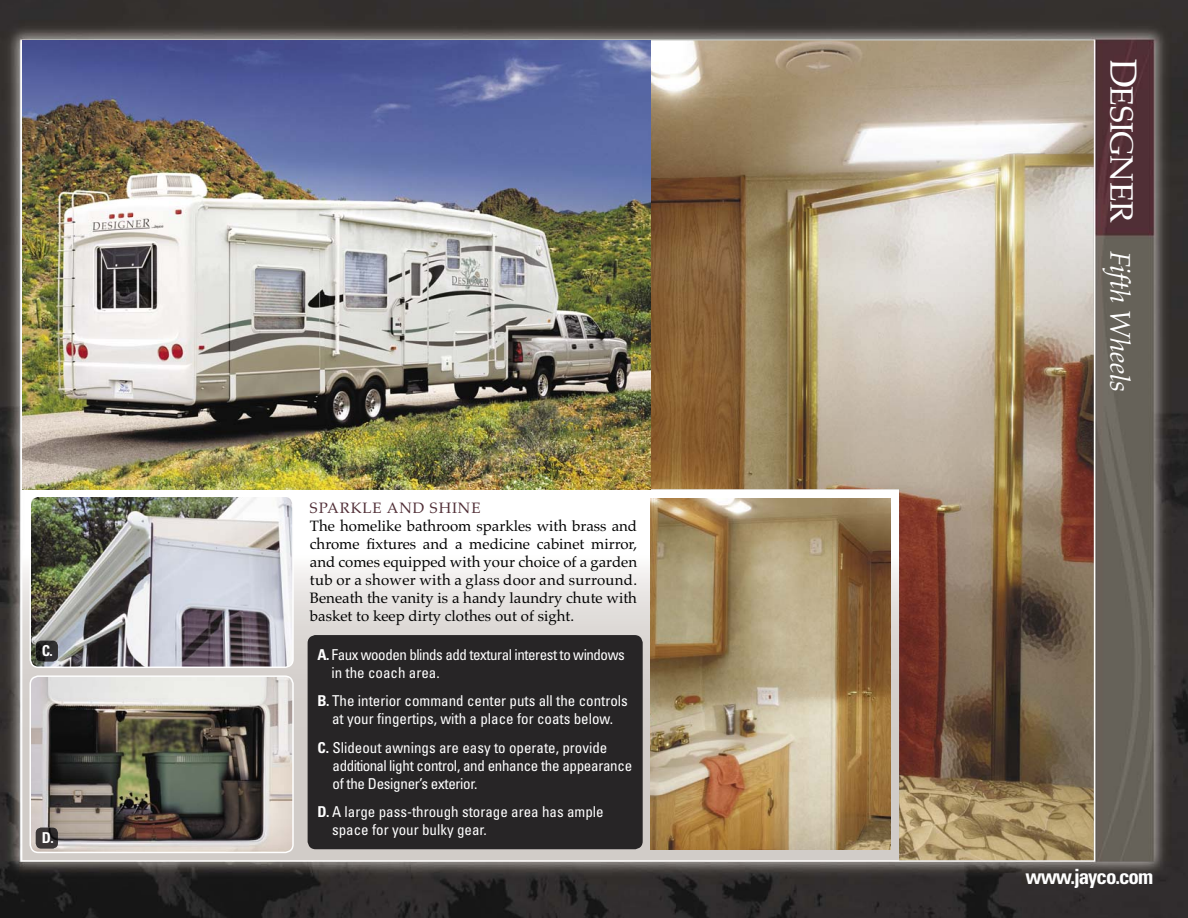
<style>
.page{position:relative;width:1188px;height:918px;background:#fff}
.page>*{position:absolute;margin:0;border:0;box-sizing:border-box;transform-origin:0 0}
.t1{font:italic 28.35px "Palatino";letter-spacing:-.015em;color:#fff}
.t2{font:700 condensed 21px "Univers";letter-spacing:-.05em;color:#fff}
.t3{font:15px/18px "Palatino";color:#000;text-align:justify}
.t4{font:condensed 15px/18px "Univers";color:#fff;text-align:center}
.t5{font:condensed 15px/18px "Univers";letter-spacing:-.02em;color:#fff}
.t6{font:condensed 15px/18px "Univers";letter-spacing:-.03em;color:#fff}
.t7{font:15px "Palatino";letter-spacing:.06em;color:#502d35}
.t8{font:700 condensed 15px "Univers";color:#fff}
.s1{font-weight:700}
.s2{font-style:normal;font-size:37.65px}
.s3{font-style:normal;font-size:32.25px}
</style>
<div class="page">
<img style="left:0;top:0;width:1188px;height:917px">
<svg style="left:22px;top:554px;width:629px;height:306px"></svg>
<div style="left:308px;top:635px;width:335px;height:214px;background:#272526;border-radius:8px"></div>
<img style="left:651px;top:40px;width:443px;height:820px">
<img style="left:22px;top:40px;width:629px;height:449px">
<img style="left:651px;top:498px;width:240px;height:352px">
<img style="left:30px;top:676px;width:263px;height:176px;border-radius:8px">
<div style="left:30px;top:675px;width:264px;height:178px;border:2px solid #fff;border-radius:8px"></div>
<img style="left:30px;top:496px;width:263px;height:171px;border-radius:8px">
<div style="left:30px;top:496px;width:264px;height:172px;border:2px solid #fff;border-radius:8px"></div>
<img style="left:36px;top:828px;width:22px;height:21px;border-radius:5px">
<img style="left:36px;top:641px;width:22px;height:21px;border-radius:5px">
<p class="t8" style="left:42px;top:645px;width:13px">C.</p>
<p class="t8" style="left:42px;top:832px;width:13px">D.</p>
<p class="t7" style="left:310px;top:502px;width:172px">SPARKLE AND SHINE</p>
<p class="t3" style="left:310px;top:519px;width:329px">The homelike bathroom sparkles with brass and chrome fixtures and a medicine cabinet mirror, and comes equipped with your choice of a garden tub or a shower with a glass door and surround.<br>Beneath the vanity is a handy laundry chute with basket to keep dirty clothes out of sight.</p>
<p class="t6" style="left:332px;top:647px;width:295px;text-indent:-14px"><span class="s1">A.</span> Faux wooden blinds add textural interest to windows in the coach area.</p>
<p class="t4" style="left:317px;top:693px;width:312px"><span class="s1">B.</span> The interior command center puts all the controls at your fingertips, with a place for coats below.</p>
<p class="t5" style="left:332px;top:740px;width:301px;text-indent:-15px"><span class="s1">C.</span> Slideout awnings are easy to operate, provide additional light control, and enhance the appearance of the Designer’s exterior.</p>
<p class="t4" style="left:332px;top:804px;width:273px;text-align:left;text-indent:-15px"><span class="s1">D.</span> A large pass-through storage area has ample space for your bulky gear.</p>
<h1 class="t1" style="left:1131px;top:59px;width:335px;rotate:90deg"><span class="s2">D</span><span class="s3">ESIGNER</span> Fifth Wheels</h1>
<h2 class="t2" style="left:1025px;top:869px;width:129px">www.jayco.com</h2>
</div>
